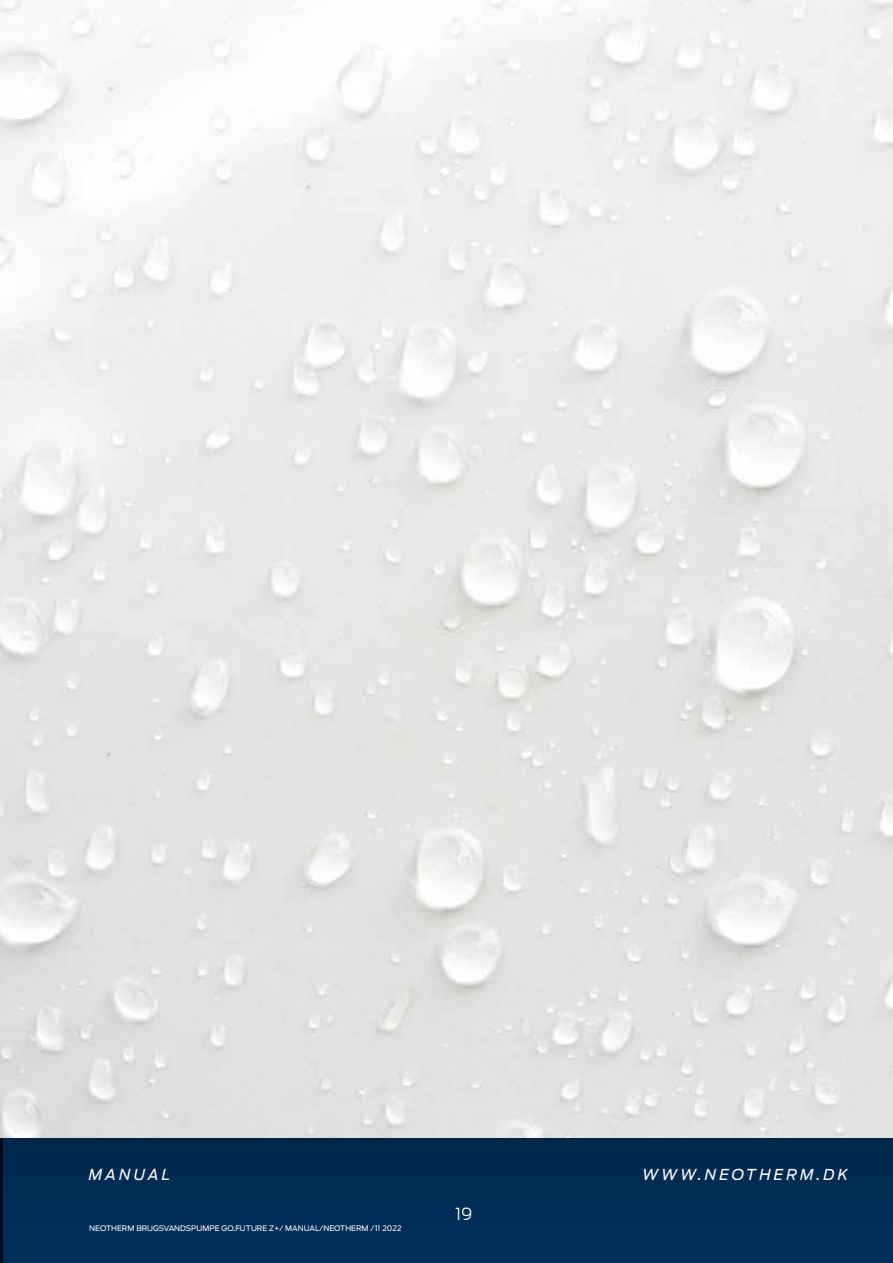
<style>
.page{position:relative;width:893px;height:1263px;background:#fff}
.page>*{position:absolute;margin:0;border:0;box-sizing:border-box;transform-origin:0 0}
.t1{font:300 16.5px "Antenna";color:#fff}
.t2{font:italic 15px "Antenna";letter-spacing:.2em;color:#fff}
.t3{font:7.5px "Antenna";color:#fff}
</style>
<div class="page">
<svg style="left:0;top:1137px;width:893px;height:126px;background:#012d54"></svg>
<h2 class="t2" style="left:89px;top:1166px;width:83px">MANUAL</h2>
<h2 class="t2" style="left:642px;top:1166px;width:207px">WWW.NEOTHERM.DK</h2>
<h1 class="t1" style="left:455px;top:1204px;width:19px">19</h1>
<p class="t3" style="left:89px;top:1224px;width:314px">NEOTHERM BRUGSVANDSPUMPE GO.FUTURE Z+/ MANUAL/NEOTHERM /11 2022</p>
</div>
